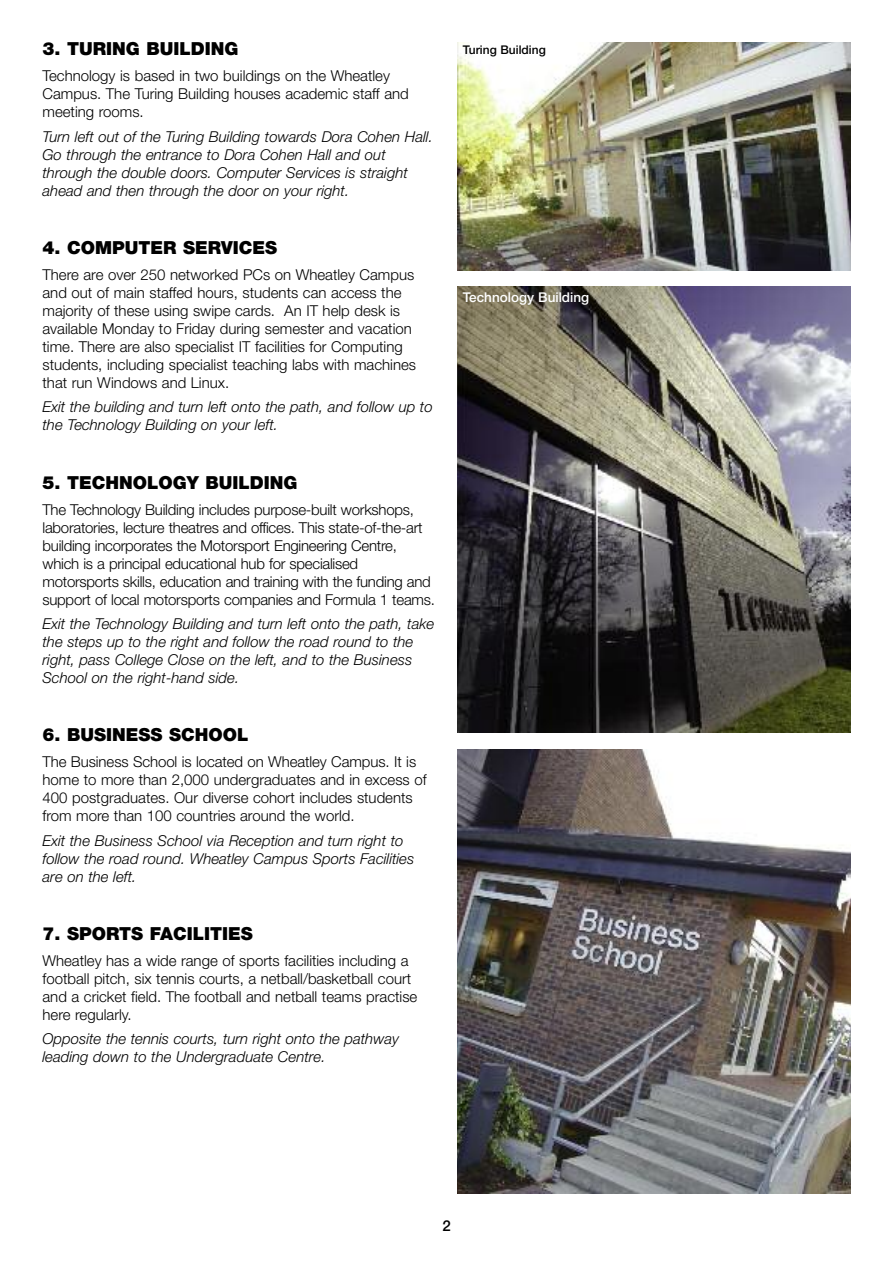
<style>
.page{position:relative;width:893px;height:1263px;background:#fff}
.page>*{position:absolute;margin:0;border:0;box-sizing:border-box;transform-origin:0 0}
.t1{font:900 18px "Helvetica Neue";color:#000}
.t2{font:300 15px/18px "Helvetica Neue";color:#000}
.t3{font:italic 300 15px/18px "Helvetica Neue";color:#000}
.t4{font:500 15px "Helvetica Neue";color:#000}
.t5{font:500 13.5px "Helvetica Neue";color:#fff}
.t6{font:500 12px "Helvetica Neue";color:#000}
</style>
<div class="page">
<img style="left:458px;top:43px;width:392px;height:227px">
<img style="left:457px;top:286px;width:393px;height:446px">
<img style="left:457px;top:749px;width:393px;height:444px">
<p class="t1" style="left:43px;top:43px;width:197px">3. TURING BUILDING</p>
<p class="t2" style="left:43px;top:68px;width:368px">Technology is based in two buildings on the Wheatley<br>Campus. The Turing Building houses academic staff and meeting rooms.</p>
<p class="t3" style="left:43px;top:129px;width:392px">Turn left out of the Turing Building towards Dora Cohen Hall.<br>Go through the entrance to Dora Cohen Hall and out through the double doors. Computer Services is straight ahead and then through the door on your right.</p>
<p class="t1" style="left:43px;top:241px;width:236px">4. COMPUTER SERVICES</p>
<p class="t2" style="left:43px;top:267px;width:375px">There are over 250 networked PCs on Wheatley Campus and out of main staffed hours, students can access the majority of these using swipe cards. An IT help desk is available Monday to Friday during semester and vacation time. There are also specialist IT facilities for Computing students, including specialist teaching labs with machines that run Windows and Linux.</p>
<p class="t3" style="left:43px;top:399px;width:392px">Exit the building and turn left onto the path, and follow up to the Technology Building on your left.</p>
<p class="t1" style="left:43px;top:476px;width:256px">5. TECHNOLOGY BUILDING</p>
<p class="t2" style="left:43px;top:502px;width:394px">The Technology Building includes purpose-built workshops, laboratories, lecture theatres and offices. This state-of-the-art building incorporates the Motorsport Engineering Centre, which is a principal educational hub for specialised motorsports skills, education and training with the funding and support of local motorsports companies and Formula 1 teams.</p>
<p class="t3" style="left:43px;top:616px;width:393px">Exit the Technology Building and turn left onto the path, take the steps up to the right and follow the road round to the right, pass College Close on the left, and to the Business School on the right-hand side.</p>
<p class="t1" style="left:43px;top:728px;width:207px">6. BUSINESS SCHOOL</p>
<p class="t2" style="left:43px;top:754px;width:386px">The Business School is located on Wheatley Campus. It is home to more than 2,000 undergraduates and in excess of 400 postgraduates. Our diverse cohort includes students from more than 100 countries around the world.</p>
<p class="t3" style="left:43px;top:833px;width:373px">Exit the Business School via Reception and turn right to follow the road round. Wheatley Campus Sports Facilities are on the left.</p>
<p class="t1" style="left:43px;top:927px;width:212px">7. SPORTS FACILITIES</p>
<p class="t2" style="left:43px;top:953px;width:376px">Wheatley has a wide range of sports facilities including a football pitch, six tennis courts, a netball/basketball court and a cricket field. The football and netball teams practise here regularly.</p>
<p class="t3" style="left:43px;top:1031px;width:358px">Opposite the tennis courts, turn right onto the pathway leading down to the Undergraduate Centre.</p>
<p class="t6" style="left:463px;top:46px;width:85px">Turing Building</p>
<p class="t5" style="left:463px;top:292px;width:128px">Technology Building</p>
<p class="t4" style="left:442px;top:1220px;width:10px">2</p>
</div>
